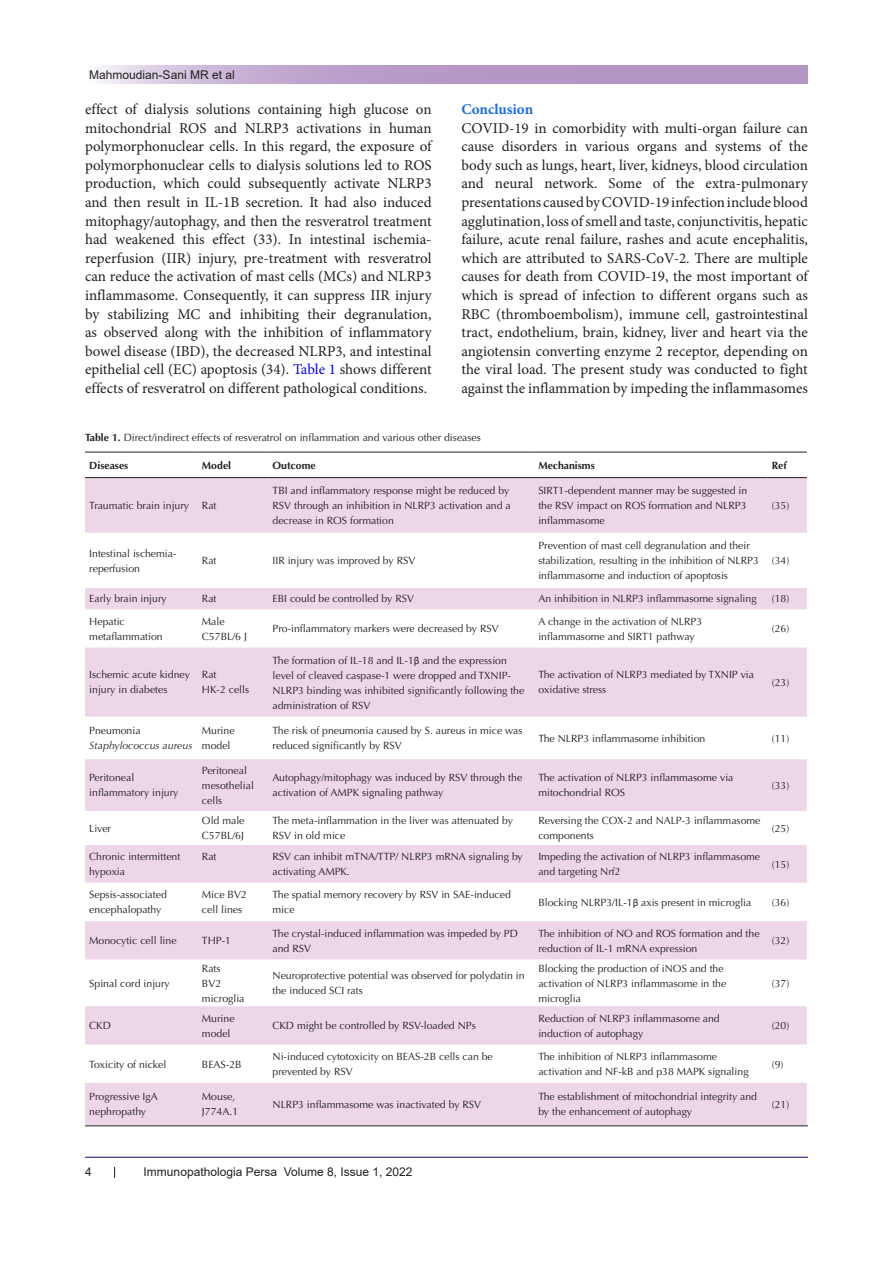
<style>
.page{position:relative;width:893px;height:1263px;background:#fff}
.page>*{position:absolute;margin:0;border:0;box-sizing:border-box;transform-origin:0 0}
.t1{font:15px/18.6px "Minion Pro";color:#231f20;text-align:justify}
.t2{font:700 15px "Minion Pro";color:#196ce8}
.t3{font:12px "Arial";color:#231f20}
.t4{font:10.5px/15px "Optima LT Std";color:#231f20}
.t5{font:700 10.5px "Optima LT Std";color:#231f20}
.t6{font:italic 10.5px/15px "Optima LT Std";color:#231f20}
.s1{color:#00f}
.s2{font-weight:700}
.s3{font-family:"Calibri"}
.s4{font-style:normal}
</style>
<div class="page">
<svg style="left:100px;top:66px;width:708px;height:18px;background:#bea3cd"></svg>
<hr style="left:85px;top:1157px;width:723px;height:1px;background:#190066">
<svg style="left:85px;top:478px;width:722px;height:647px;fill:#edd6e8"></svg>
<hr style="left:85px;top:477px;width:113px;height:1px;background:#231f20">
<hr style="left:198px;top:477px;width:70px;height:1px;background:#231f20">
<hr style="left:268px;top:477px;width:266px;height:1px;background:#231f20">
<hr style="left:534px;top:477px;width:233px;height:1px;background:#231f20">
<hr style="left:767px;top:477px;width:40px;height:1px;background:#231f20">
<hr style="left:85px;top:452px;width:113px;height:1px;background:#231f20">
<hr style="left:198px;top:452px;width:70px;height:1px;background:#231f20">
<hr style="left:268px;top:452px;width:266px;height:1px;background:#231f20">
<hr style="left:534px;top:452px;width:233px;height:1px;background:#231f20">
<hr style="left:767px;top:452px;width:40px;height:1px;background:#231f20">
<hr style="left:85px;top:1125px;width:723px;height:1px;background:#231f20">
<p class="t3" style="left:89px;top:66px;width:147px">Mahmoudian-Sani MR et al</p>
<p class="t1" style="left:85px;top:100px;width:348px">effect of dialysis solutions containing high glucose on mitochondrial ROS and NLRP3 activations in human polymorphonuclear cells. In this regard, the exposure of polymorphonuclear cells to dialysis solutions led to ROS production, which could subsequently activate NLRP3 and then result in IL-1B secretion. It had also induced mitophagy/autophagy, and then the resveratrol treatment had weakened this effect (33). In intestinal ischemia&shy;reperfusion (IIR) injury, pre-treatment with resveratrol can reduce the activation of mast cells (MCs) and NLRP3 inflammasome. Consequently, it can suppress IIR injury by stabilizing MC and inhibiting their degranulation, as observed along with the inhibition of inflammatory bowel disease (IBD), the decreased NLRP3, and intestinal epithelial cell (EC) apoptosis (34). <span class="s1">Table 1</span> shows different effects of resveratrol on different pathological conditions.</p>
<p class="t2" style="left:461px;top:99px;width:73px">Conclusion</p>
<p class="t1" style="left:461px;top:119px;width:348px">COVID-19 in comorbidity with multi-organ failure can cause disorders in various organs and systems of the body such as lungs, heart, liver, kidneys, blood circulation and neural network. Some of the extra-pulmonary presentations caused by COVID-19 infection include blood agglutination, loss of smell and taste, conjunctivitis, hepatic failure, acute renal failure, rashes and acute encephalitis, which are attributed to SARS-CoV-2. There are multiple causes for death from COVID-19, the most important of which is spread of infection to different organs such as RBC (thromboembolism), immune cell, gastrointestinal tract, endothelium, brain, kidney, liver and heart via the angiotensin converting enzyme 2 receptor, depending on the viral load. The present study was conducted to fight against the inflammation by impeding the inflammasomes</p>
<p class="t4" style="left:85px;top:430px;width:397px"><span class="s2">Table 1.</span> Direct/indirect effects of resveratrol on inflammation and various other diseases</p>
<p class="t5" style="left:89px;top:459px;width:41px">Diseases</p>
<p class="t5" style="left:202px;top:459px;width:31px">Model</p>
<p class="t5" style="left:272px;top:459px;width:45px">Outcome</p>
<p class="t5" style="left:538px;top:459px;width:58px">Mechanisms</p>
<p class="t5" style="left:772px;top:459px;width:16px">Ref</p>
<p class="t4" style="left:89px;top:498px;width:101px">Traumatic brain injury</p>
<p class="t4" style="left:202px;top:498px;width:16px">Rat</p>
<p class="t4" style="left:272px;top:483px;width:240px">TBI and inflammatory response might be reduced by<br>RSV through an inhibition in NLRP3 activation and a decrease in ROS formation</p>
<p class="t4" style="left:538px;top:483px;width:210px;text-align:justify">SIRT1-dependent manner may be suggested in the RSV impact on ROS formation and NLRP3 inflammasome</p>
<p class="t4" style="left:772px;top:498px;width:19px">(35)</p>
<p class="t4" style="left:89px;top:546px;width:89px">Intestinal ischemia&shy;reperfusion</p>
<p class="t4" style="left:202px;top:553px;width:16px">Rat</p>
<p class="t4" style="left:272px;top:553px;width:144px">IIR injury was improved by RSV</p>
<p class="t4" style="left:538px;top:538px;width:222px">Prevention of mast cell degranulation and their stabilization, resulting in the inhibition of NLRP3 inflammasome and induction of apoptosis</p>
<p class="t4" style="left:772px;top:553px;width:19px">(34)</p>
<p class="t4" style="left:89px;top:592px;width:79px">Early brain injury</p>
<p class="t4" style="left:202px;top:592px;width:16px">Rat</p>
<p class="t4" style="left:272px;top:592px;width:143px">EBI could be controlled by RSV</p>
<p class="t4" style="left:538px;top:592px;width:220px">An inhibition in NLRP3 inflammasome signaling</p>
<p class="t4" style="left:772px;top:592px;width:19px">(18)</p>
<p class="t4" style="left:89px;top:614px;width:75px">Hepatic metaflammation</p>
<p class="t4" style="left:202px;top:614px;width:46px">Male<br>C57BL/6 J</p>
<p class="t4" style="left:272px;top:621px;width:228px">Pro-inflammatory markers were decreased by RSV</p>
<p class="t4" style="left:538px;top:614px;width:165px">A change in the activation of NLRP3 inflammasome and SIRT1 pathway</p>
<p class="t4" style="left:772px;top:621px;width:19px">(26)</p>
<p class="t4" style="left:89px;top:667px;width:102px">Ischemic acute kidney injury in diabetes</p>
<p class="t4" style="left:202px;top:667px;width:16px">Rat</p>
<p class="t4" style="left:272px;top:653px;width:253px">The formation of IL-18 and IL-1<span class="s3">β</span> and the expression level of cleaved caspase-1 were dropped and TXNIP-NLRP3 binding was inhibited significantly following the administration of RSV</p>
<p class="t4" style="left:538px;top:667px;width:217px">The activation of NLRP3 mediated by TXNIP via oxidative stress</p>
<p class="t4" style="left:772px;top:675px;width:19px">(23)</p>
<p class="t4" style="left:202px;top:682px;width:49px">HK-2 cells</p>
<p class="t6" style="left:89px;top:723px;width:105px"><span class="s4">Pneumonia<br></span>Staphylococcus aureus</p>
<p class="t4" style="left:202px;top:723px;width:34px">Murine model</p>
<p class="t4" style="left:272px;top:723px;width:252px">The risk of pneumonia caused by S. aureus in mice was reduced significantly by RSV</p>
<p class="t4" style="left:538px;top:731px;width:169px">The NLRP3 inflammasome inhibition</p>
<p class="t4" style="left:772px;top:731px;width:19px">(11)</p>
<p class="t4" style="left:89px;top:770px;width:91px">Peritoneal inflammatory injury</p>
<p class="t4" style="left:202px;top:763px;width:53px">Peritoneal mesothelial cells</p>
<p class="t4" style="left:272px;top:770px;width:251px">Autophagy/mitophagy was induced by RSV through the activation of AMPK signaling pathway</p>
<p class="t4" style="left:538px;top:770px;width:197px">The activation of NLRP3 inflammasome via mitochondrial ROS</p>
<p class="t4" style="left:772px;top:778px;width:19px">(33)</p>
<p class="t4" style="left:89px;top:821px;width:23px">Liver</p>
<p class="t4" style="left:202px;top:813px;width:44px">Old male<br>C57BL/6J</p>
<p class="t4" style="left:272px;top:813px;width:242px">The meta-inflammation in the liver was attenuated by<br>RSV in old mice</p>
<p class="t4" style="left:538px;top:813px;width:224px">Reversing the COX-2 and NALP-3 inflammasome components</p>
<p class="t4" style="left:772px;top:821px;width:19px">(25)</p>
<p class="t4" style="left:89px;top:849px;width:93px">Chronic intermittent hypoxia</p>
<p class="t4" style="left:202px;top:849px;width:16px">Rat</p>
<p class="t4" style="left:272px;top:849px;width:252px">RSV can inhibit mTNA/TTP/ NLRP3 mRNA signaling by activating AMPK.</p>
<p class="t4" style="left:538px;top:849px;width:223px">Impeding the activation of NLRP3 inflammasome and targeting Nrf2</p>
<p class="t4" style="left:772px;top:857px;width:19px">(15)</p>
<p class="t4" style="left:89px;top:887px;width:79px">Sepsis-associated encephalopathy</p>
<p class="t4" style="left:202px;top:887px;width:46px">Mice BV2 cell lines</p>
<p class="t4" style="left:272px;top:887px;width:240px">The spatial memory recovery by RSV in SAE-induced mice</p>
<p class="t4" style="left:538px;top:895px;width:215px">Blocking NLRP3/IL-1<span class="s3">β</span> axis present in microglia</p>
<p class="t4" style="left:772px;top:895px;width:19px">(36)</p>
<p class="t4" style="left:89px;top:933px;width:89px">Monocytic cell line</p>
<p class="t4" style="left:202px;top:933px;width:31px">THP-1</p>
<p class="t4" style="left:272px;top:926px;width:247px">The crystal-induced inflammation was impeded by PD and RSV</p>
<p class="t4" style="left:538px;top:926px;width:223px">The inhibition of NO and ROS formation and the reduction of IL-1 mRNA expression</p>
<p class="t4" style="left:772px;top:933px;width:19px">(32)</p>
<p class="t4" style="left:89px;top:976px;width:82px">Spinal cord injury</p>
<p class="t4" style="left:202px;top:961px;width:20px">Rats</p>
<p class="t4" style="left:202px;top:976px;width:44px">BV2 microglia</p>
<p class="t4" style="left:272px;top:968px;width:254px">Neuroprotective potential was observed for polydatin in the induced SCI rats</p>
<p class="t4" style="left:538px;top:961px;width:190px">Blocking the production of iNOS and the activation of NLRP3 inflammasome in the microglia</p>
<p class="t4" style="left:772px;top:976px;width:19px">(37)</p>
<p class="t4" style="left:89px;top:1018px;width:23px">CKD</p>
<p class="t4" style="left:202px;top:1011px;width:34px">Murine model</p>
<p class="t4" style="left:272px;top:1018px;width:205px">CKD might be controlled by RSV-loaded NPs</p>
<p class="t4" style="left:538px;top:1011px;width:183px">Reduction of NLRP3 inflammasome and induction of autophagy</p>
<p class="t4" style="left:772px;top:1018px;width:19px">(20)</p>
<p class="t4" style="left:89px;top:1056px;width:78px">Toxicity of nickel</p>
<p class="t4" style="left:202px;top:1056px;width:41px">BEAS-2B</p>
<p class="t4" style="left:272px;top:1049px;width:222px">Ni-induced cytotoxicity on BEAS-2B cells can be prevented by RSV</p>
<p class="t4" style="left:538px;top:1049px;width:212px">The inhibition of NLRP3 inflammasome activation and NF-kB and p38 MAPK signaling</p>
<p class="t4" style="left:772px;top:1056px;width:13px">(9)</p>
<p class="t4" style="left:89px;top:1089px;width:70px">Progressive IgA nephropathy</p>
<p class="t4" style="left:202px;top:1089px;width:35px">Mouse,</p>
<p class="t4" style="left:272px;top:1097px;width:210px">NLRP3 inflammasome was inactivated by RSV</p>
<p class="t4" style="left:538px;top:1089px;width:220px">The establishment of mitochondrial integrity and by the enhancement of autophagy</p>
<p class="t4" style="left:772px;top:1097px;width:19px">(21)</p>
<p class="t4" style="left:202px;top:1104px;width:38px">J774A.1</p>
<p class="t3" style="left:85px;top:1163px;width:8px">4</p>
<p class="t3" style="left:144px;top:1163px;width:270px">Immunopathologia Persa Volume 8, Issue 1, 2022</p>
</div>
